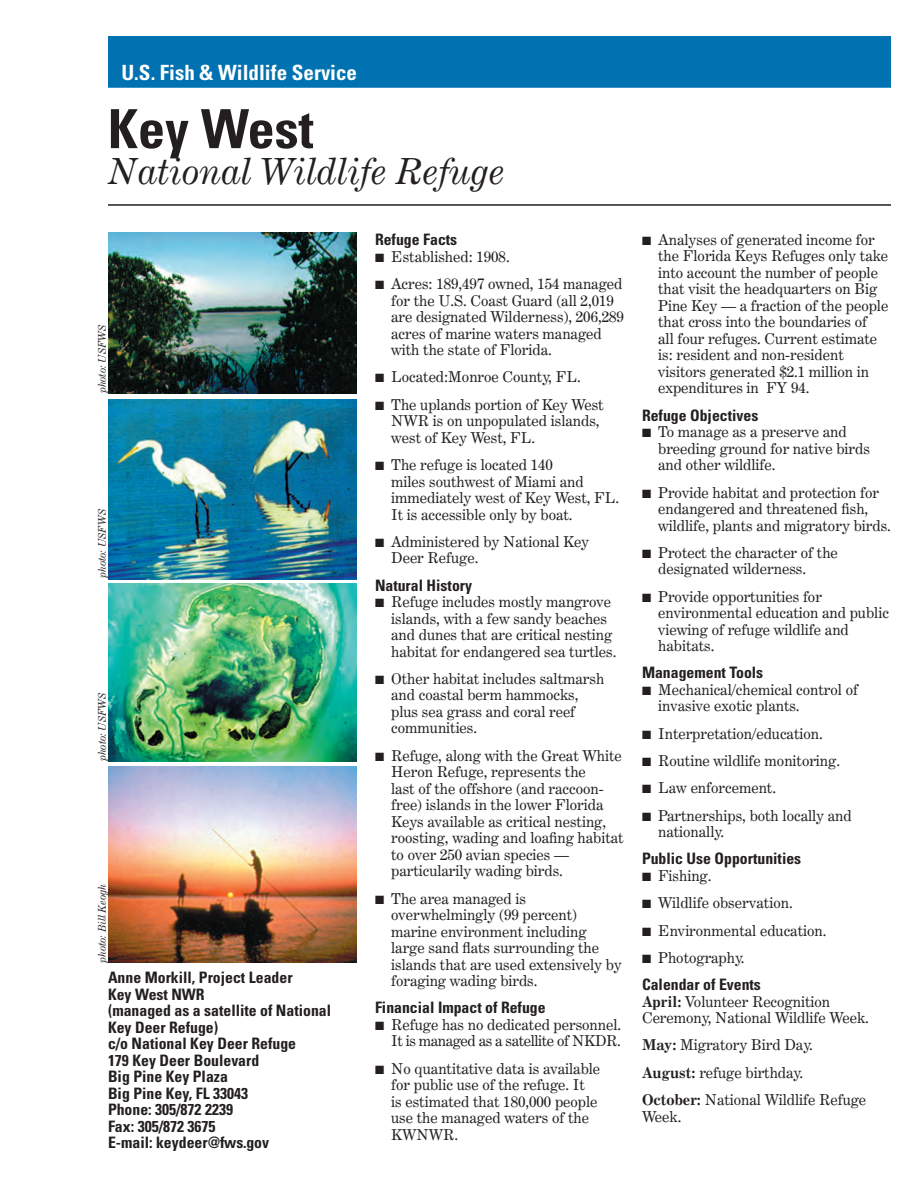
<style>
.page{position:relative;width:918px;height:1188px;background:#fff}
.page>*{position:absolute;margin:0;border:0;box-sizing:border-box;transform-origin:0 0}
.t1{font:700 condensed 54px "Univers";color:#231f20}
.t2{font:italic 36px "Century Expanded BT";color:#231f20}
.t3{font:700 condensed 21px "Univers";color:#fff}
.t4{font:700 condensed 15.75px/16.5px "Univers";color:#231f20}
.t5{font:15px/16.5px "Century Expanded BT";color:#231f20}
.t6{font:italic 10.5px "Century Expanded BT";color:#231f20}
.s1{font-weight:700}
</style>
<div class="page">
<div style="left:109px;top:37px;width:781px;height:50px;background:#0071b1"></div>
<div style="left:108px;top:36px;width:783px;height:52px;border:2px solid #0071b1"></div>
<hr style="left:108px;top:204px;width:783px;height:2px;background:#231f20">
<img style="left:108px;top:233px;width:248px;height:161px">
<img style="left:108px;top:400px;width:248px;height:179px">
<img style="left:108px;top:584px;width:248px;height:178px">
<img style="left:108px;top:767px;width:248px;height:196px">
<h3 class="t3" style="left:122px;top:60px;width:237px">U.S. Fish &amp; Wildlife Service</h3>
<h1 class="t1" style="left:108px;top:96px;width:207px">Key West</h1>
<h2 class="t2" style="left:108px;top:149px;width:398px">National Wildlife Refuge</h2>
<p class="t6" style="left:96px;top:393px;width:70px;rotate:-90deg">photo: USFWS</p>
<p class="t6" style="left:96px;top:578px;width:70px;rotate:-90deg">photo: USFWS</p>
<p class="t6" style="left:96px;top:761px;width:70px;rotate:-90deg">photo: USFWS</p>
<p class="t6" style="left:96px;top:963px;width:81px;rotate:-90deg">photo: Bill Keogh</p>
<p class="t4" style="left:108px;top:969px;width:225px">Anne Morkill, Project Leader<br>Key West NWR<br>(managed as a satellite of National<br>Key Deer Refuge)<br>c/o National Key Deer Refuge<br>179 Key Deer Boulevard<br>Big Pine Key Plaza<br>Big Pine Key, FL 33043<br>Phone: 305/872 2239<br>Fax: 305/872 3675<br>E-mail: keydeer@fws.gov</p>
<p class="t4" style="left:375px;top:231px;width:84px">Refuge Facts</p>
<p class="t5" style="left:375px;top:248px;width:136px">■ Established: 1908.</p>
<p class="t5" style="left:391px;top:275px;width:234px;text-indent:-16px">■ Acres: 189,497 owned, 154 managed for the U.S. Coast Guard (all 2,019 are designated Wilderness), 206,289 acres of marine waters managed with the state of Florida.</p>
<p class="t5" style="left:375px;top:369px;width:207px">■ Located:Monroe County, FL.</p>
<p class="t5" style="left:391px;top:396px;width:214px;text-indent:-16px">■ The uplands portion of Key West<br>NWR is on unpopulated islands, west of Key West, FL.</p>
<p class="t5" style="left:391px;top:456px;width:230px;text-indent:-16px">■ The refuge is located 140<br>miles southwest of Miami and immediately west of Key West, FL.<br>It is accessible only by boat.</p>
<p class="t5" style="left:391px;top:533px;width:200px;text-indent:-16px">■ Administered by National Key<br>Deer Refuge.</p>
<p class="t4" style="left:375px;top:577px;width:99px">Natural History</p>
<p class="t5" style="left:391px;top:593px;width:227px;text-indent:-16px">■ Refuge includes mostly mangrove islands, with a few sandy beaches and dunes that are critical nesting habitat for endangered sea turtles.</p>
<p class="t5" style="left:391px;top:670px;width:215px;text-indent:-16px">■ Other habitat includes saltmarsh and coastal berm hammocks, plus sea grass and coral reef communities.</p>
<p class="t5" style="left:391px;top:747px;width:234px;text-indent:-16px">■ Refuge, along with the Great White<br>Heron Refuge, represents the<br>last of the offshore (and raccoon&shy;free) islands in the lower Florida<br>Keys available as critical nesting, roosting, wading and loafing habitat to over 250 avian species — particularily wading birds.</p>
<p class="t5" style="left:391px;top:890px;width:232px;text-indent:-16px">■ The area managed is overwhelmingly (99 percent) marine environment including large sand flats surrounding the islands that are used extensively by foraging wading birds.</p>
<p class="t4" style="left:375px;top:999px;width:172px">Financial Impact of Refuge</p>
<p class="t5" style="left:375px;top:1016px;width:248px;text-align:right">■ Refuge has no dedicated personnel.<br>It is managed as a satellite of NKDR.</p>
<p class="t5" style="left:391px;top:1060px;width:211px;text-indent:-16px">■ No quantitative data is available for public use of the refuge. It<br>is estimated that 180,000 people use the managed waters of the<br>KWNWR.</p>
<p class="t5" style="left:658px;top:231px;width:232px;text-indent:-16px">■ Analyses of generated income for the Florida Keys Refuges only take into account the number of people that visit the headquarters on Big<br>Pine Key — a fraction of the people that cross into the boundaries of<br>all four refuges. Current estimate is: resident and non-resident visitors generated $2.1 million in expenditures in FY 94.</p>
<p class="t4" style="left:642px;top:407px;width:118px">Refuge Objectives</p>
<p class="t5" style="left:658px;top:423px;width:213px;text-indent:-16px">■ To manage as a preserve and breeding ground for native birds and other wildlife.</p>
<p class="t5" style="left:658px;top:484px;width:234px;text-indent:-16px">■ Provide habitat and protection for endangered and threatened fish, wildlife, plants and migratory birds.</p>
<p class="t5" style="left:658px;top:544px;width:181px;text-indent:-16px">■ Protect the character of the designated wilderness.</p>
<p class="t5" style="left:658px;top:588px;width:232px;text-indent:-16px">■ Provide opportunities for environmental education and public viewing of refuge wildlife and habitats.</p>
<p class="t4" style="left:642px;top:665px;width:123px">Management Tools</p>
<p class="t5" style="left:658px;top:681px;width:201px;text-indent:-16px">■ Mechanical/chemical control of invasive exotic plants.</p>
<p class="t5" style="left:642px;top:725px;width:182px">■ Interpretation/education.</p>
<p class="t5" style="left:642px;top:752px;width:200px">■ Routine wildlife monitoring.</p>
<p class="t5" style="left:642px;top:780px;width:136px">■ Law enforcement.</p>
<p class="t5" style="left:658px;top:807px;width:195px;text-indent:-16px">■ Partnerships, both locally and nationally.</p>
<p class="t4" style="left:642px;top:851px;width:161px">Public Use Opportunities</p>
<p class="t5" style="left:642px;top:867px;width:71px">■ Fishing.</p>
<p class="t5" style="left:642px;top:894px;width:152px">■ Wildlife observation.</p>
<p class="t5" style="left:642px;top:922px;width:186px">■ Environmental education.</p>
<p class="t5" style="left:642px;top:949px;width:104px">■ Photography.</p>
<p class="t4" style="left:642px;top:976px;width:120px">Calendar of Events</p>
<p class="t5" style="left:642px;top:993px;width:228px"><span class="s1">April:</span> Volunteer Recognition<br>Ceremony, National Wildlife Week.</p>
<p class="t5" style="left:642px;top:1031px;width:226px;line-height:27.3px"><span class="s1">May:</span> Migratory Bird Day.<br><span class="s1">August:</span> refuge birthday.<br><span class="s1">October:</span> National Wildlife Refuge</p>
<p class="t5" style="left:642px;top:1108px;width:41px">Week.</p>
</div>
